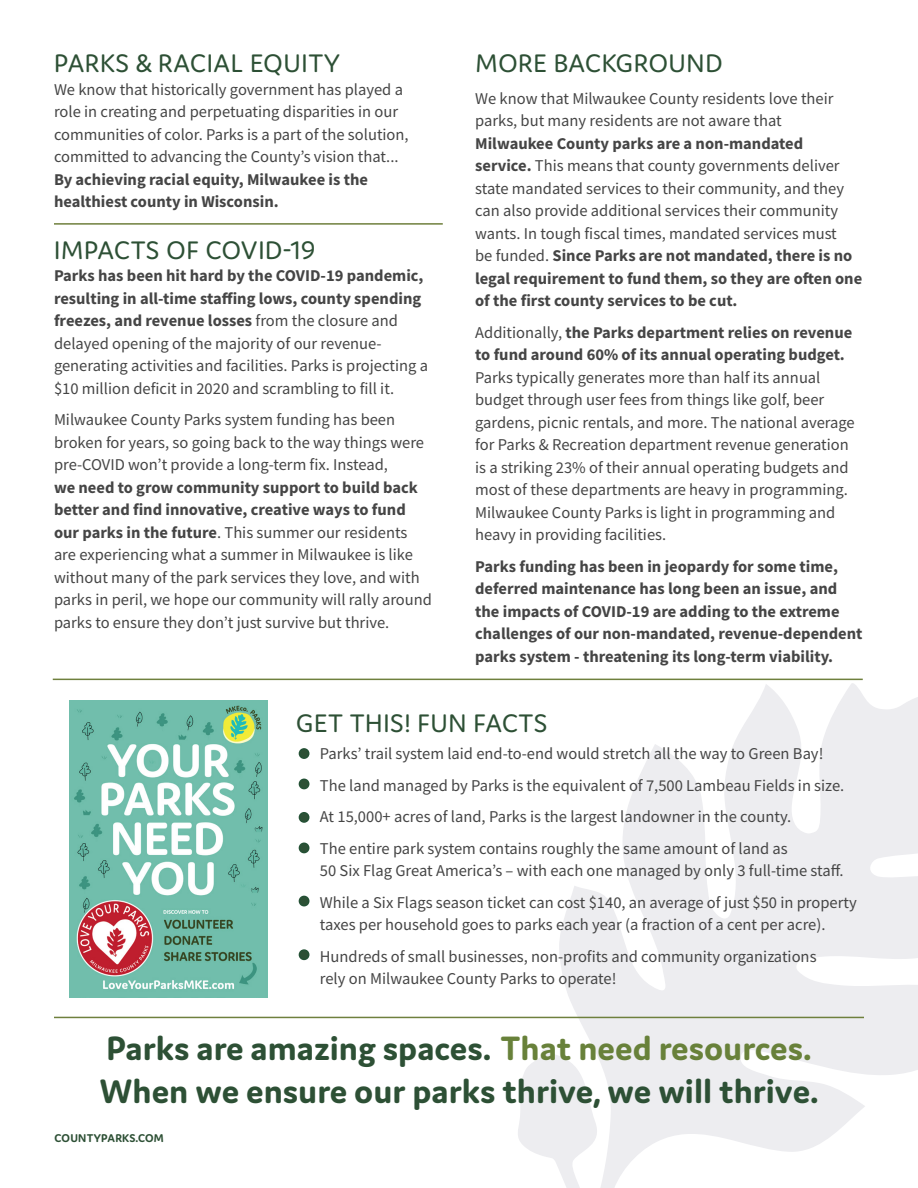
<style>
.page{position:relative;width:918px;height:1188px;background:#fff}
.page>*{position:absolute;margin:0;border:0;box-sizing:border-box;transform-origin:0 0}
.t1{font:700 36px "Domus";color:#2d5035}
.t2{font:27px "Domus";letter-spacing:.025em;color:#2d5035}
.body{font:16.5px/22.5px "Source Sans Pro";color:#454545}
.body-2{font:700 16.5px/22.5px "Source Sans Pro";color:#454545}
.t3{font:700 12px "Domus";letter-spacing:.025em;color:#2d5035}
.s1{font-weight:700}
.s2{font-weight:400}
.s3{color:#68813a}
</style>
<div class="page">
<svg style="left:515px;top:683px;width:403px;height:505px;fill:#ededf0"></svg>
<img style="left:69px;top:701px;width:198px;height:297px">
<hr style="left:54px;top:1017px;width:810px;height:1px;background:#6f803d">
<hr style="left:54px;top:223px;width:389px;height:2px;background:#6f803d">
<hr style="left:53px;top:679px;width:810px;height:1px;background:#6f803d">
<div style="left:299px;top:749px;width:10px;height:9px;background:#2d5035;border-radius:50%"></div>
<div style="left:299px;top:748px;width:10px;height:11px;border:2px solid #245135;border-radius:50%"></div>
<div style="left:299px;top:779px;width:10px;height:10px;background:#2d5035;border-radius:50%"></div>
<div style="left:299px;top:779px;width:10px;height:10px;border:2px solid #245135;border-radius:50%"></div>
<div style="left:299px;top:813px;width:10px;height:9px;background:#2d5035;border-radius:50%"></div>
<div style="left:299px;top:812px;width:10px;height:11px;border:2px solid #245135;border-radius:50%"></div>
<div style="left:299px;top:843px;width:10px;height:10px;background:#2d5035;border-radius:50%"></div>
<div style="left:299px;top:843px;width:10px;height:10px;border:2px solid #245135;border-radius:50%"></div>
<div style="left:299px;top:896px;width:10px;height:10px;background:#2d5035;border-radius:50%"></div>
<div style="left:299px;top:896px;width:10px;height:10px;border:2px solid #245135;border-radius:50%"></div>
<div style="left:299px;top:950px;width:10px;height:9px;background:#2d5035;border-radius:50%"></div>
<div style="left:299px;top:949px;width:10px;height:11px;border:2px solid #245135;border-radius:50%"></div>
<p class="t2" style="left:54px;top:49px;width:287px">PARKS &amp; RACIAL EQUITY</p>
<p class="body" style="left:54px;top:78px;width:356px">We know that historically government has played a role in creating and perpetuating disparities in our communities of color. Parks is a part of the solution, committed to advancing the County’s vision that...<br><span class="s1">By achieving racial equity, Milwaukee is the healthiest county in Wisconsin.</span></p>
<p class="t2" style="left:54px;top:235px;width:263px">IMPACTS OF COVID-19</p>
<p class="body" style="left:54px;top:264px;width:376px"><span class="s1">Parks has been hit hard by the COVID-19 pandemic, resulting in all-time staffing lows, county spending freezes, and revenue losses</span> from the closure and delayed opening of the majority of our revenue&shy;generating activities and facilities. Parks is projecting a $10 million deficit in 2020 and scrambling to fill it.</p>
<p class="body" style="left:54px;top:408px;width:380px">Milwaukee County Parks system funding has been broken for years, so going back to the way things were pre-COVID won’t provide a long-term fix. Instead,<br><span class="s1">we need to grow community support to build back better and find innovative, creative ways to fund our parks in the future</span>. This summer our residents are experiencing what a summer in Milwaukee is like without many of the park services they love, and with parks in peril, we hope our community will rally around parks to ensure they don’t just survive but thrive.</p>
<p class="t2" style="left:476px;top:49px;width:249px">MORE BACKGROUND</p>
<p class="body" style="left:475px;top:87px;width:389px">We know that Milwaukee County residents love their parks, but many residents are not aware that <span class="s1">Milwaukee County parks are a non-mandated service.</span> This means that county governments deliver state mandated services to their community, and they can also provide additional services their community wants. In tough fiscal times, mandated services must<br>be funded. <span class="s1">Since Parks are not mandated, there is no legal requirement to fund them, so they are often one of the first county services to be cut.</span></p>
<p class="body-2" style="left:475px;top:321px;width:379px"><span class="s2">Additionally,</span> the Parks department relies on revenue to fund around 60% of its annual operating budget.</p>
<p class="body" style="left:475px;top:366px;width:381px">Parks typically generates more than half its annual budget through user fees from things like golf, beer gardens, picnic rentals, and more. The national average for Parks &amp; Recreation department revenue generation is a striking 23% of their annual operating budgets and most of these departments are heavy in programming.<br>Milwaukee County Parks is light in programming and heavy in providing facilities.</p>
<p class="body-2" style="left:475px;top:555px;width:389px">Parks funding has been in jeopardy for some time, deferred maintenance has long been an issue, and the impacts of COVID-19 are adding to the extreme challenges of our non-mandated, revenue-dependent parks system - threatening its long-term viability.</p>
<p class="t2" style="left:296px;top:709px;width:253px">GET THIS! FUN FACTS</p>
<p class="body" style="left:320px;top:743px;width:505px">Parks’ trail system laid end-to-end would stretch all the way to Green Bay!</p>
<p class="body" style="left:320px;top:774px;width:526px">The land managed by Parks is the equivalent of 7,500 Lambeau Fields in size.</p>
<p class="body" style="left:320px;top:806px;width:473px">At 15,000+ acres of land, Parks is the largest landowner in the county.</p>
<p class="body" style="left:320px;top:837px;width:469px">The entire park system contains roughly the same amount of land as</p>
<p class="body" style="left:320px;top:860px;width:525px">50 Six Flag Great America’s – with each one managed by only 3 full-time staff.</p>
<p class="body" style="left:320px;top:891px;width:538px">While a Six Flags season ticket can cost $140, an average of just $50 in property taxes per household goes to parks each year (a fraction of a cent per acre).</p>
<p class="body" style="left:320px;top:945px;width:498px">Hundreds of small businesses, non-profits and community organizations rely on Milwaukee County Parks to operate!</p>
<p class="t1" style="left:106px;top:1028px;width:707px">Parks are amazing spaces. <span class="s3">That need resources.</span></p>
<p class="t1" style="left:99px;top:1072px;width:721px">When we ensure our parks thrive, we will thrive.</p>
<p class="t3" style="left:55px;top:1132px;width:111px">COUNTYPARKS.COM</p>
</div>
